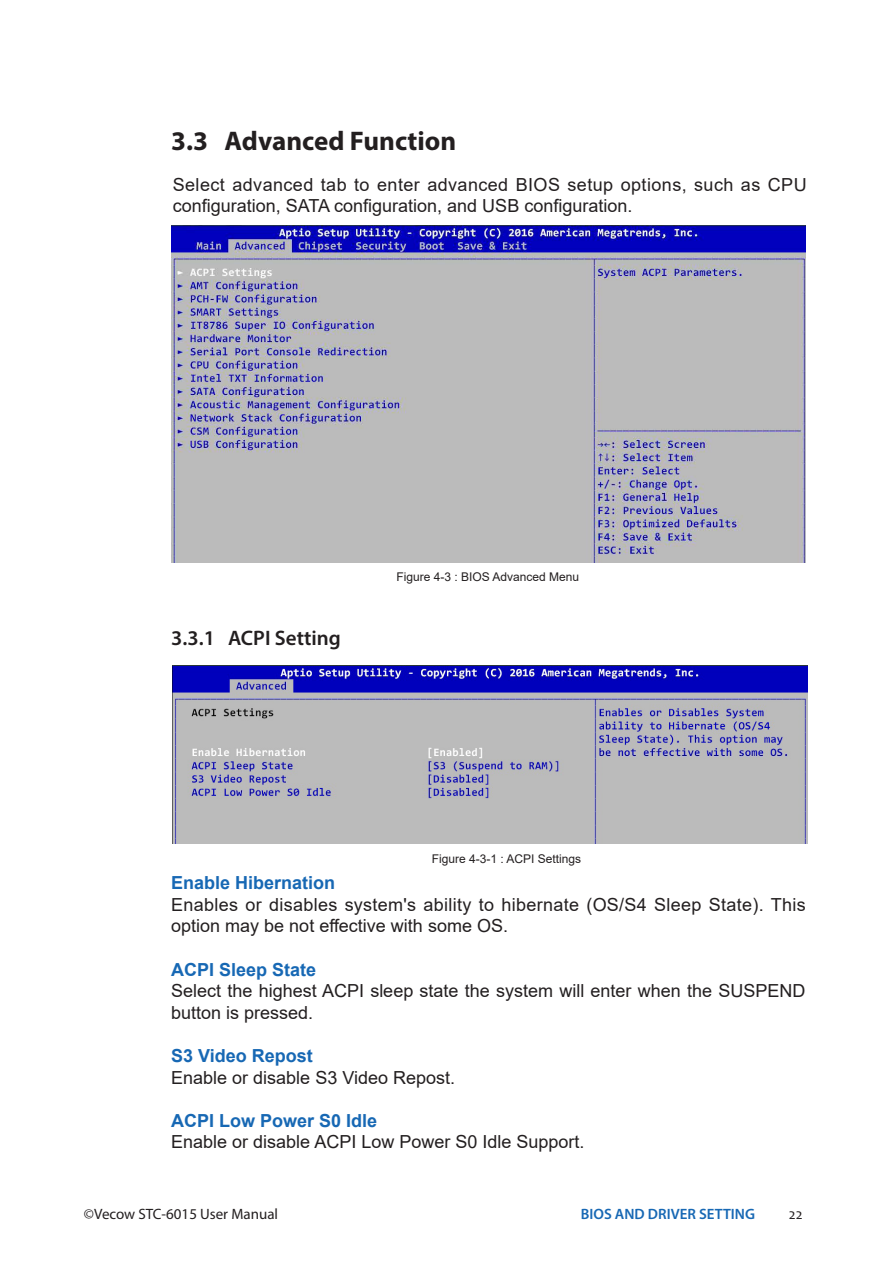
<style>
.page{position:relative;width:893px;height:1263px;background:#fff}
.page>*{position:absolute;margin:0;border:0;box-sizing:border-box;transform-origin:0 0}
.t1{font:700 27px "Myriad Pro";color:#231f20}
.t2{font:600 21px "Myriad Pro";color:#231f20}
.t3{font:18px/21.6px "Arial";color:#231f20}
.t4{font:18px/21.6px "Arial";letter-spacing:.025em;color:#231f20}
.t5{font:700 18px "Arial";color:#1768b4}
.t6{font:15px "Myriad Pro";color:#231f20}
.t7{font:600 15px "Myriad Pro";color:#1768b4}
.t8{font:15px "Candara";color:#231f20}
.t9{font:12px "Arial";color:#231f20}
</style>
<div class="page">
<img style="left:171px;top:225px;width:635px;height:337px">
<img style="left:172px;top:665px;width:635px;height:178px">
<h1 class="t1" style="left:171px;top:123px;width:287px">3.3 Advanced Function</h1>
<p class="t4" style="left:173px;top:173px;width:635px">Select advanced tab to enter advanced BIOS setup options, such as CPU configuration, SATA configuration, and USB configuration.</p>
<p class="t2" style="left:171px;top:624px;width:171px">3.3.1 ACPI Setting</p>
<p class="t9" style="left:397px;top:569px;width:184px">Figure 4-3 : BIOS Advanced Menu</p>
<p class="t9" style="left:432px;top:851px;width:151px">Figure 4-3-1 : ACPI Settings</p>
<p class="t5" style="left:171px;top:870px;width:166px">Enable Hibernation</p>
<p class="t3" style="left:171px;top:893px;width:636px">Enables or disables system's ability to hibernate (OS/S4 Sleep State). This option may be not effective with some OS.</p>
<p class="t5" style="left:171px;top:956px;width:147px">ACPI Sleep State</p>
<p class="t3" style="left:171px;top:980px;width:636px">Select the highest ACPI sleep state the system will enter when the SUSPEND button is pressed.</p>
<p class="t5" style="left:171px;top:1043px;width:143px">S3 Video Repost</p>
<p class="t3" style="left:171px;top:1066px;width:285px">Enable or disable S3 Video Repost.</p>
<p class="t5" style="left:171px;top:1108px;width:208px">ACPI Low Power S0 Idle</p>
<p class="t3" style="left:171px;top:1131px;width:415px">Enable or disable ACPI Low Power S0 Idle Support.</p>
<p class="t6" style="left:84px;top:1205px;width:196px">©Vecow STC-6015 User Manual</p>
<p class="t7" style="left:581px;top:1204px;width:176px">BIOS AND DRIVER SETTING</p>
<p class="t8" style="left:789px;top:1204px;width:15px">22</p>
</div>
